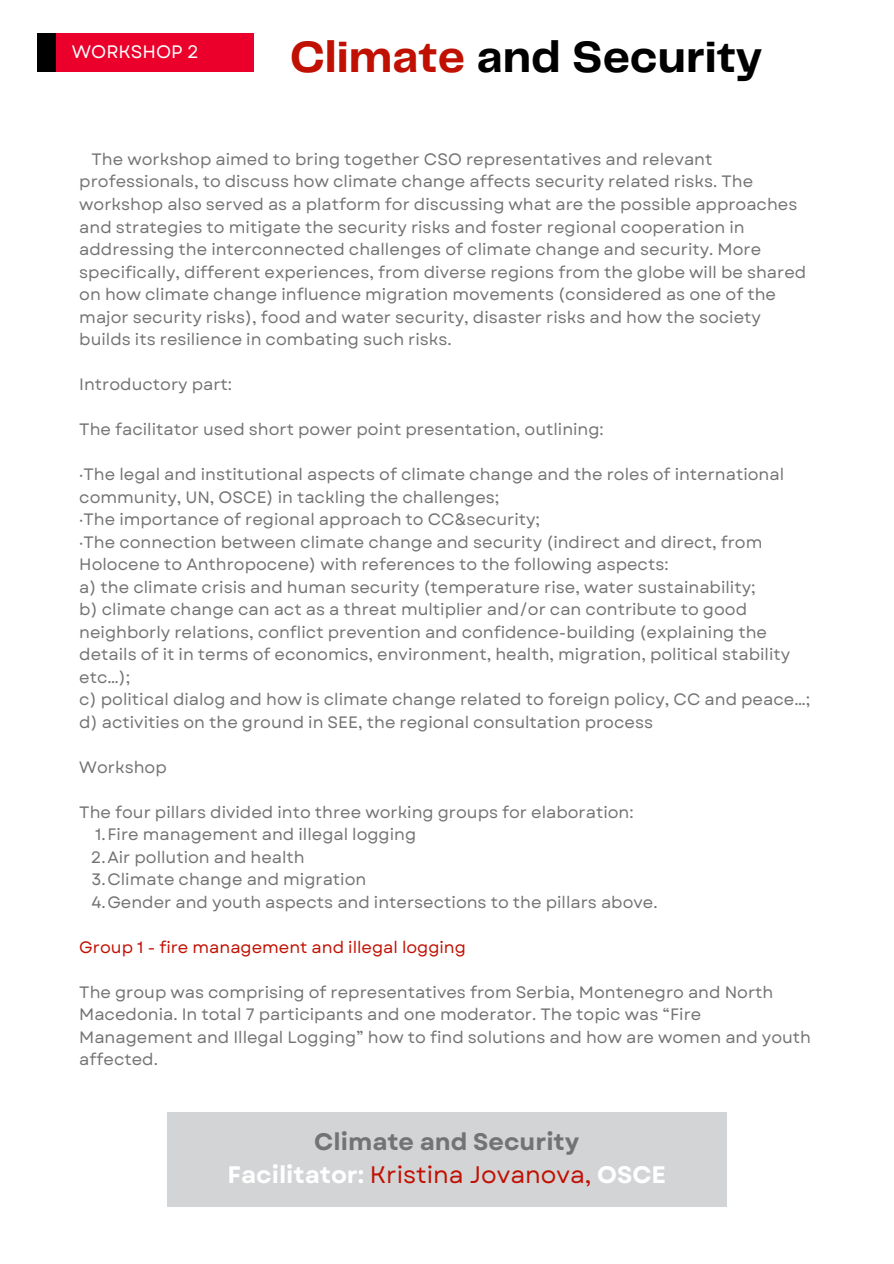
<style>
.page{position:relative;width:894px;height:1264px;background:#fff}
.page>*{position:absolute;margin:0;border:0;box-sizing:border-box;transform-origin:0 0}
.t1{font:700 45.45px "Telegraf";color:#000}
.t2{font:23.85px "Garet";color:#c01001}
.t3{font:700 23.85px "Garet";color:#737373}
.t4{font:18px "Garet";color:#fff}
.t5{font:16.5px/22.5px "Garet";color:#737373}
.t6{font:16.5px "Garet";color:#c01001}
.s1{color:#c01001}
.s2{font-weight:700;color:#fff}
</style>
<div class="page">
<div style="left:37px;top:33px;width:25px;height:39px;background:#000"></div>
<div style="left:56px;top:33px;width:198px;height:39px;background:#eb002b"></div>
<div style="left:167px;top:1112px;width:559px;height:94px;background:#d3d4d6"></div>
<h1 class="t4" style="left:72px;top:38px;width:128px">WORKSHOP 2</h1>
<h2 class="t1" style="left:289px;top:37px;width:474px"><span class="s1">Climate</span> and Security</h2>
<p class="t5" style="left:79px;top:148px;width:728px;text-indent:12px">The workshop aimed to bring together CSO representatives and relevant professionals, to discuss how climate change affects security related risks. The workshop also served as a platform for discussing what are the possible approaches and strategies to mitigate the security risks and foster regional cooperation in addressing the interconnected challenges of climate change and security. More specifically, different experiences, from diverse regions from the globe will be shared on how climate change influence migration movements (considered as one of the major security risks), food and water security, disaster risks and how the society builds its resilience in combating such risks.</p>
<p class="t5" style="left:79px;top:373px;width:154px">Introductory part:</p>
<p class="t5" style="left:79px;top:418px;width:526px">The facilitator used short power point presentation, outlining:</p>
<p class="t5" style="left:79px;top:463px;width:706px">·The legal and institutional aspects of climate change and the roles of international community, UN, OSCE) in tackling the challenges;</p>
<p class="t5" style="left:79px;top:508px;width:462px">·The importance of regional approach to CC&amp;security;</p>
<p class="t5" style="left:79px;top:530px;width:684px">·The connection between climate change and security (indirect and direct, from<br>Holocene to Anthropocene) with references to the following aspects:</p>
<p class="t5" style="left:79px;top:575px;width:677px">a) the climate crisis and human security (temperature rise, water sustainability;</p>
<p class="t5" style="left:79px;top:598px;width:712px">b) climate change can act as a threat multiplier and/or can contribute to good neighborly relations, conflict prevention and confidence-building (explaining the details of it in terms of economics, environment, health, migration, political stability etc…);</p>
<p class="t5" style="left:79px;top:688px;width:732px">c) political dialog and how is climate change related to foreign policy, CC and peace…;</p>
<p class="t5" style="left:79px;top:710px;width:575px">d) activities on the ground in SEE, the regional consultation process</p>
<p class="t5" style="left:79px;top:755px;width:89px">Workshop</p>
<p class="t5" style="left:79px;top:800px;width:555px">The four pillars divided into three working groups for elaboration:</p>
<p class="t5" style="left:95px;top:823px;width:322px">1.Fire management and illegal logging</p>
<p class="t5" style="left:91px;top:845px;width:215px">2.Air pollution and health</p>
<p class="t5" style="left:91px;top:868px;width:276px">3.Climate change and migration</p>
<p class="t5" style="left:91px;top:890px;width:567px">4.Gender and youth aspects and intersections to the pillars above.</p>
<p class="t6" style="left:79px;top:935px;width:388px">Group 1 - fire management and illegal logging</p>
<p class="t5" style="left:79px;top:980px;width:733px">The group was comprising of representatives from Serbia, Montenegro and North Macedonia. In total 7 participants and one moderator. The topic was “Fire Management and Illegal Logging” how to find solutions and how are women and youth affected.</p>
<p class="t3" style="left:314px;top:1124px;width:266px">Climate and Security</p>
<p class="t2" style="left:227px;top:1157px;width:440px"><span class="s2">Facilitator:</span> Kristina Jovanova, <span class="s2">OSCE</span></p>
</div>
